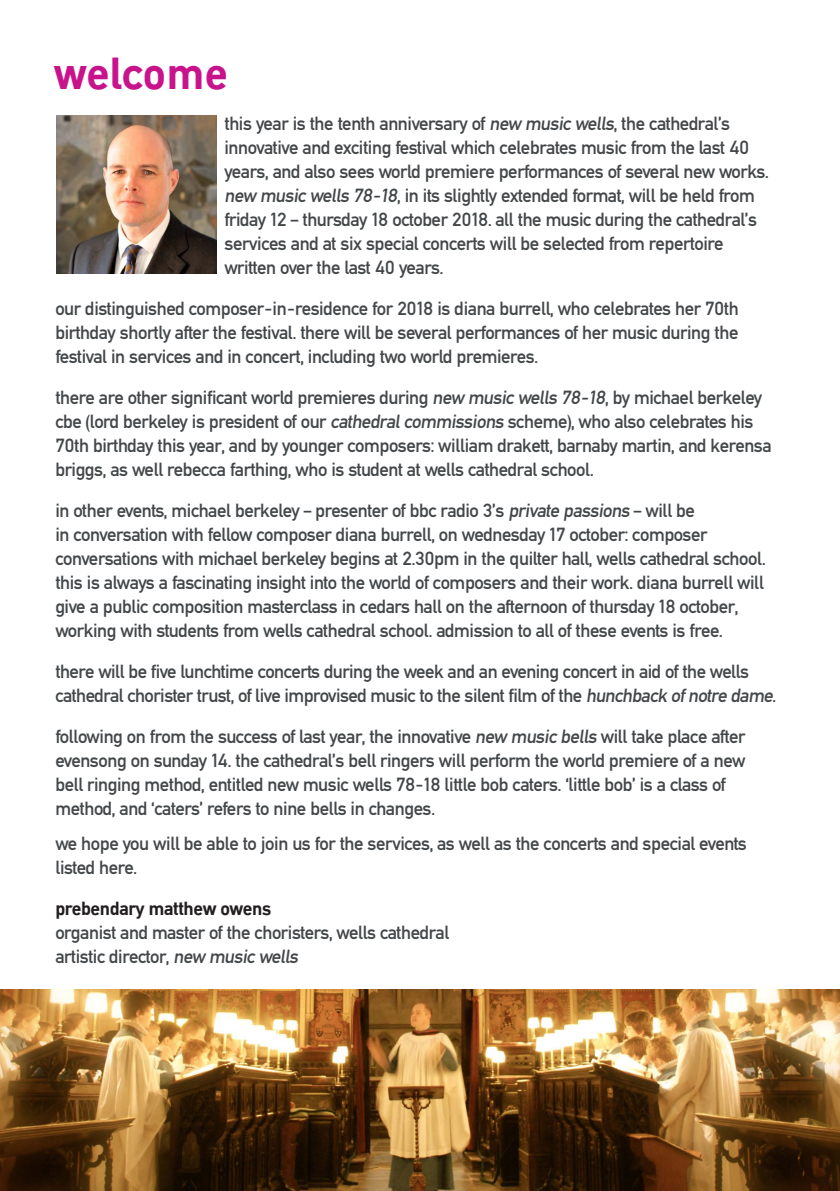
<style>
.page{position:relative;width:840px;height:1191px;background:#fff}
.page>*{position:absolute;margin:0;border:0;box-sizing:border-box;transform-origin:0 0}
.t1{font:700 48px "DIN Mittel EF";color:#c8148c}
.t2{font:20px/24px "DIN Mittel EFOP";letter-spacing:-.02em;color:#434749}
.t3{font:700 20px "DIN Mittel EF";letter-spacing:-.02em;color:#231f20}
</style>
<div class="page">
<img style="left:56px;top:115px;width:160px;height:159px">
<img style="left:0;top:989px;width:839px;height:202px">
<p class="t1" style="left:54px;top:45px;width:175px">welcome</p>
<p class="t2" style="left:224px;top:111px;width:545px">this year is the tenth anniversary of new music wells, the cathedral’s innovative and exciting festival which celebrates music from the last 40 years, and also sees world premiere performances of several new works. new music wells 78-18, in its slightly extended format, will be held from friday 12 – thursday 18 october 2018. all the music during the cathedral’s services and at six special concerts will be selected from repertoire written over the last 40 years.</p>
<p class="t2" style="left:55px;top:296px;width:684px;text-align:justify">our distinguished composer-in-residence for 2018 is diana burrell, who celebrates her 70th birthday shortly after the festival. there will be several performances of her music during the festival in services and in concert, including two world premieres.</p>
<p class="t2" style="left:55px;top:385px;width:717px">there are other significant world premieres during new music wells 78-18, by michael berkeley cbe (lord berkeley is president of our cathedralcommissions scheme), who also celebrates his 70th birthday this year, and by younger composers: william drakett, barnaby martin, and kerensa briggs, as well rebecca farthing, who is student at wells cathedral school.</p>
<p class="t2" style="left:55px;top:498px;width:711px">in other events, michael berkeley – presenter of bbc radio 3’s private passions – will be<br>in conversation with fellow composer diana burrell, on wednesday 17 october: composer conversations with michael berkeley begins at 2.30pm in the quilter hall, wells cathedral school. this is always a fascinating insight into the world of composers and their work. diana burrell will give a public composition masterclass in cedars hall on the afternoon of thursday 18 october, working with students from wells cathedral school. admission to all of these events is free.</p>
<p class="t2" style="left:55px;top:659px;width:722px">there will be five lunchtime concerts during the week and an evening concert in aid of the wells cathedral chorister trust, of live improvised music to the silent film of the hunchback ofnotre dame.</p>
<p class="t2" style="left:55px;top:724px;width:691px">following on from the success of last year, the innovative new music bells will take place after evensong on sunday 14. the cathedral’s bell ringers will perform the world premiere of a new bell ringing method, entitled new music wells 78-18 little bob caters. ‘little bob’ is a class of method, and ‘caters’ refers to nine bells in changes.</p>
<p class="t2" style="left:55px;top:832px;width:692px">we hope you will be able to join us for the services, as well as the concerts and special events listed here.</p>
<p class="t3" style="left:55px;top:897px;width:217px">prebendary matthew owens</p>
<p class="t2" style="left:55px;top:921px;width:395px">organist and master of the choristers, wells cathedral</p>
<p class="t2" style="left:55px;top:945px;width:247px">artistic director, new music wells</p>
</div>
